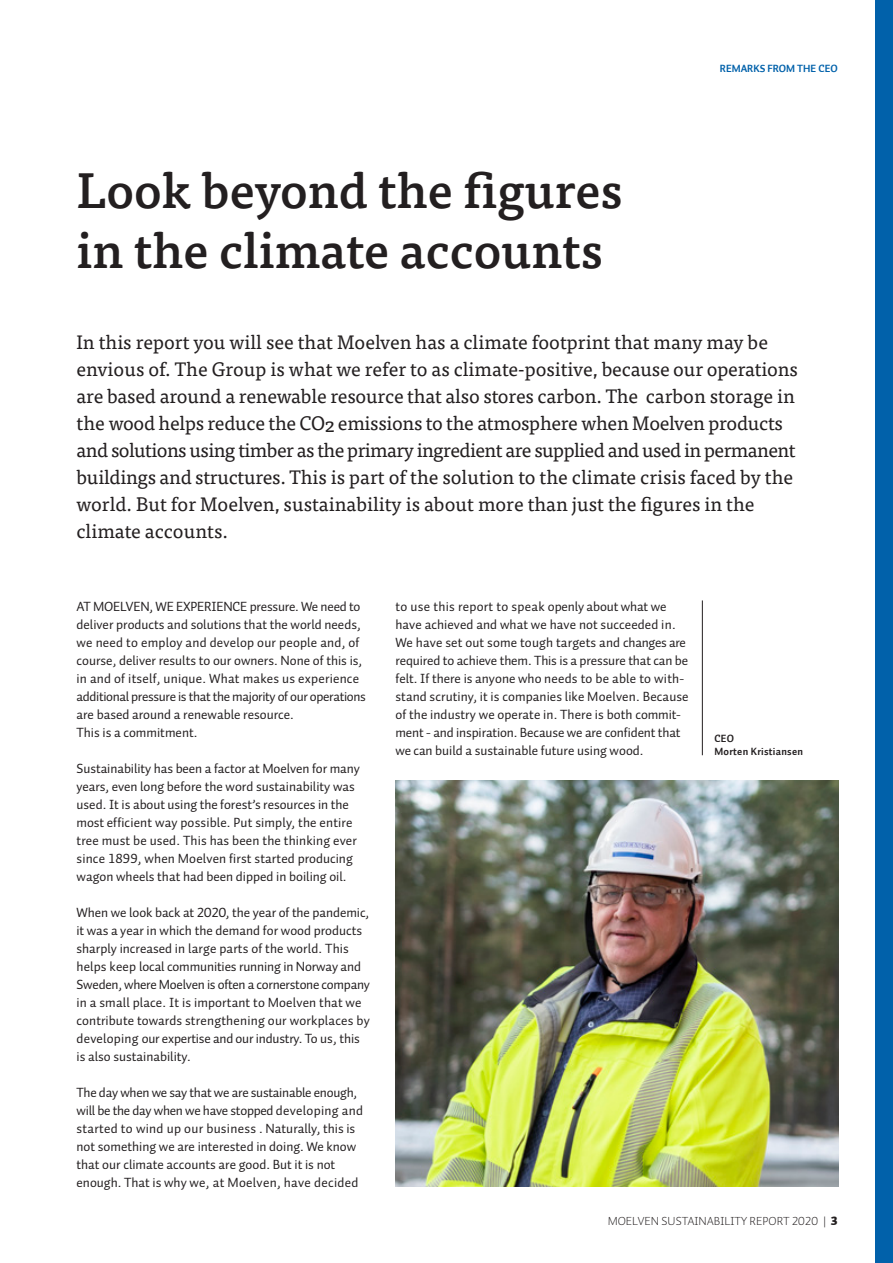
<style>
.page{position:relative;width:893px;height:1263px;background:#fff}
.page>*{position:absolute;margin:0;border:0;box-sizing:border-box;transform-origin:0 0}
.Overskrift{font:500 49.5px "Tisa OT";color:#231f20}
.Ingress{font:19.5px/27px "Tisa OT";letter-spacing:-.01em;color:#231f20}
.Brødtekst{font:13.5px/18px "Auto 1 TF Regular";color:#231f20}
.t1{font:12px "Auto 1 LF Light";color:#231f20}
.Bildetxt{font:10.5px/13.5px "Auto 1 Bold LF";letter-spacing:.025em;color:#231f20}
.t2{font:10.5px "Auto 1 Bold LF";color:#0161aa}
.s1{font-family:"Auto 1 Black LF"}
</style>
<div class="page">
<div style="left:876px;top:0;width:17px;height:1263px;background:#0161aa"></div>
<hr style="left:702px;top:600px;width:1px;height:155px;background:#231f20">
<img style="left:395px;top:780px;width:443px;height:406px">
<p class="Overskrift" style="left:77px;top:160px;width:548px">Look beyond the figures</p>
<p class="Overskrift" style="left:77px;top:220px;width:528px">in the climate accounts</p>
<p class="t2" style="left:720px;top:61px;width:119px">REMARKS FROM THE CEO</p>
<p class="Ingress" style="left:77px;top:329px;width:723px">In this report you will see that Moelven has a climate footprint that many may be envious of. The Group is what we refer to as climate-positive, because our operations are based around a renewable resource that also stores carbon. The carbon storage in the wood helps reduce the CO2 emissions to the atmosphere when Moelven products and solutions using timber as the primary ingredient are supplied and used in permanent buildings and structures. This is part of the solution to the climate crisis faced by the world. But for Moelven, sustainability is about more than just the figures in the</p>
<p class="Ingress" style="left:77px;top:518px;width:153px">climate accounts.</p>
<p class="Brødtekst" style="left:77px;top:597px;width:291px">AT MOELVEN, WE EXPERIENCE pressure. We need to deliver products and solutions that the world needs, we need to employ and develop our people and, of course, deliver results to our owners. None of this is, in and of itself, unique. What makes us experience additional pressure is that the majority of our operations are based around a renewable resource.</p>
<p class="Brødtekst" style="left:77px;top:723px;width:122px">This is a commitment.</p>
<p class="Brødtekst" style="left:77px;top:759px;width:285px">Sustainability has been a factor at Moelven for many years, even long before the word sustainability was used. It is about using the forest’s resources in the most efficient way possible. Put simply, the entire tree must be used. This has been the thinking ever since 1899, when Moelven first started producing wagon wheels that had been dipped in boiling oil.</p>
<p class="Brødtekst" style="left:77px;top:903px;width:295px">When we look back at 2020, the year of the pandemic, it was a year in which the demand for wood products sharply increased in large parts of the world. This helps keep local communities running in Norway and Sweden, where Moelven is often a cornerstone company in a small place. It is important to Moelven that we contribute towards strengthening our workplaces by developing our expertise and our industry. To us, this is also sustainability.</p>
<p class="Brødtekst" style="left:77px;top:1083px;width:288px">The day when we say that we are sustainable enough, will be the day when we have stopped developing and started to wind up our business . Naturally, this is not something we are interested in doing. We know that our climate accounts are good. But it is not enough. That is why we, at Moelven, have decided</p>
<p class="Brødtekst" style="left:395px;top:597px;width:282px">to use this report to speak openly about what we have achieved and what we have not succeeded in.</p>
<p class="Brødtekst" style="left:395px;top:633px;width:295px">We have set out some tough targets and changes are required to achieve them. This is a pressure that can be felt. If there is anyone who needs to be able to with&shy;stand scrutiny, it is companies like Moelven. Because of the industry we operate in. There is both commit&shy;ment - and inspiration. Because we are confident that we can build a sustainable future using wood.</p>
<p class="Bildetxt" style="left:714px;top:732px;width:90px">CEO<br>Morten Kristiansen</p>
<p class="t1" style="left:608px;top:1213px;width:231px">MOELVEN SUSTAINABILITY REPORT 2020 | <span class="s1">3</span></p>
</div>
